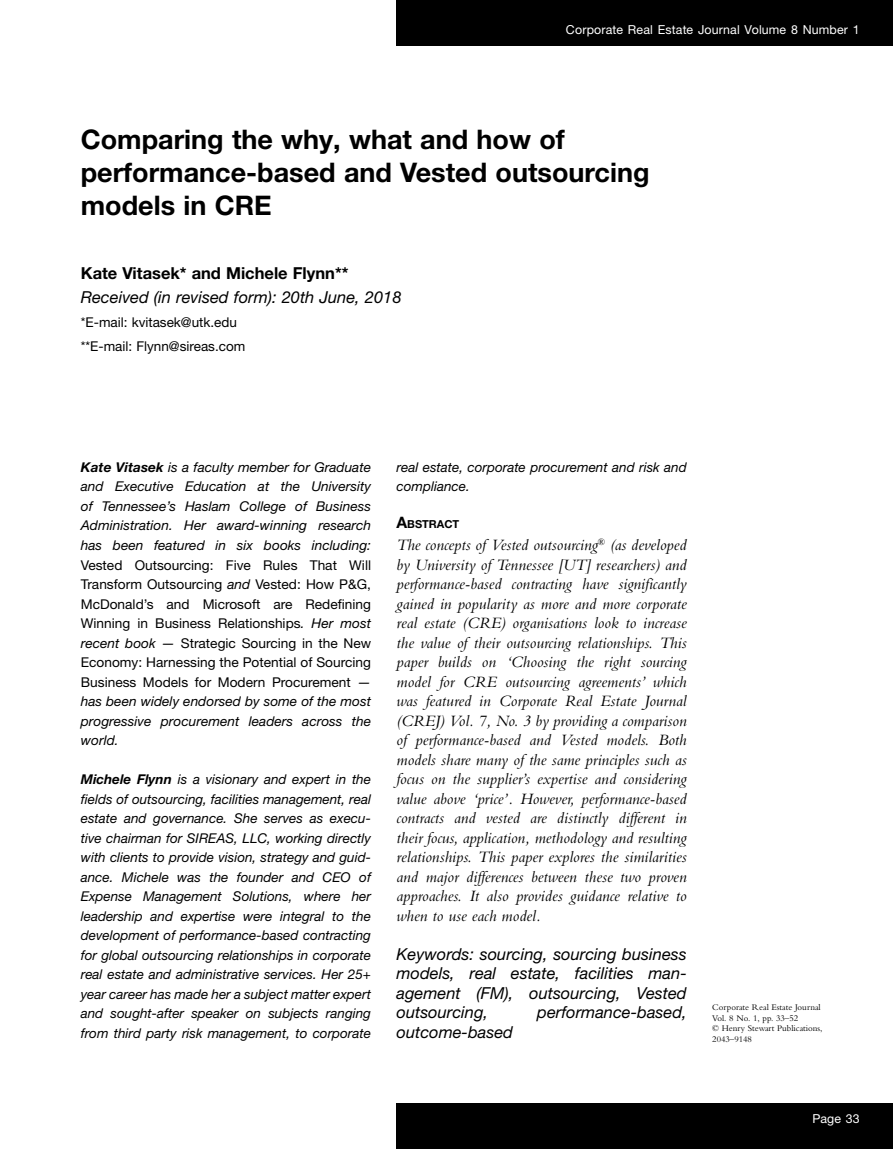
<style>
.page{position:relative;width:893px;height:1149px;background:#fff}
.page>*{position:absolute;margin:0;border:0;box-sizing:border-box;transform-origin:0 0}
.t1{font:700 27px/33px "Helvetica Neue LT Pro";color:#000}
.t2{font:italic 16.5px/19.5px "Bembo MT Pro";color:#000;text-align:justify}
.t3{font:italic 16.5px/19.5px "Helvetica Neue LT Pro";color:#000;text-align:justify}
.t4{font:700 16.5px "Helvetica Neue LT Pro";color:#000}
.t5{font:italic 13.5px/19.5px "Helvetica Neue LT Pro";color:#000;text-align:justify}
.t6{font:13.5px/19.5px "Helvetica Neue LT Pro";color:#000}
.t7{font:12.3px "Helvetica Neue LT Pro";letter-spacing:.01em;color:#fff}
.t8{font:700 10.95px "Helvetica Neue LT Pro";color:#000}
.t9{font:9px/10.5px "Bembo MT Pro";color:#000}
.s1{font-weight:700}
.s2{font-style:italic}
.s3{font-size:15.75px}
</style>
<div class="page">
<div style="left:397px;top:1103px;width:496px;height:45px;background:#000"></div>
<div style="left:397px;top:0;width:496px;height:46px;background:#000"></div>
<p class="t7" style="left:566px;top:22px;width:295px">Corporate Real Estate Journal Volume 8 Number 1</p>
<h1 class="t1" style="left:81px;top:122px;width:570px">Comparing the why, what and how of performance-based and Vested outsourcing models in CRE</h1>
<p class="t4" style="left:81px;top:263px;width:269px">Kate Vitasek* and Michele Flynn**</p>
<p class="t3" style="left:81px;top:287px;width:322px">Received (in revised form): 20th June, 2018</p>
<p class="t6" style="left:81px;top:310px;width:166px;line-height:24px">*E-mail: kvitasek@utk.edu **E-mail: Flynn@sireas.com</p>
<p class="t5" style="left:81px;top:457px;width:292px"><span class="s1">Kate Vitasek</span> is a faculty member for Graduate and Executive Education at the University of Tennessee’s Haslam College of Business Administration. Her award-winning research has been featured in six books including:</p>
<p class="t6" style="left:81px;top:554px;width:292px;text-align:justify">Vested Outsourcing: Five Rules That Will Transform Outsourcing <span class="s2">and</span> Vested: How P&amp;G, McDonald’s and Microsoft are Redefining Winning in Business Relationships<span class="s2">. Her most recent book —</span> Strategic Sourcing in the New Economy: Harnessing the Potential of Sourcing Business Models for Modern Procurement <span class="s2">— has been widely endorsed by some of the most progressive procurement leaders across the world.</span></p>
<p class="t5" style="left:81px;top:769px;width:292px"><span class="s1">Michele Flynn</span> is a visionary and expert in the fields of outsourcing, facilities management, real estate and governance. She serves as execu&shy;tive chairman for SIREAS, LLC, working directly with clients to provide vision, strategy and guid&shy;ance. Michele was the founder and CEO of Expense Management Solutions, where her leadership and expertise were integral to the development of performance-based contracting for global outsourcing relationships in corporate real estate and administrative services. Her 25+ year career has made her a subject matter expert and sought-after speaker on subjects ranging from third party risk management, to corporate</p>
<p class="t5" style="left:396px;top:457px;width:292px">real estate, corporate procurement and risk and compliance.</p>
<p class="t8" style="left:396px;top:516px;width:64px"><span class="s3">A</span>BSTRACT</p>
<p class="t2" style="left:396px;top:534px;width:292px">The concepts of Vested outsourcing<sup>®</sup> (as developed by University of Tennessee [UT] researchers) and performance-based contracting have significantly gained in popularity as more and more corporate real estate (CRE) organisations look to increase the value of their outsourcing relationships. This paper builds on ‘Choosing the right sourcing model for CRE outsourcing agreements’ which was featured in Corporate Real Estate Journal (CREJ) Vol. 7, No. 3 by providing a comparison of performance-based and Vested models. Both models share many of the same principles such as focus on the supplier’s expertise and considering value above ‘price’. However, performance-based contracts and vested are distinctly different in their focus, application, methodology and resulting relationships. This paper explores the similarities and major differences between these two proven approaches. It also provides guidance relative to when to use each model.</p>
<p class="t3" style="left:397px;top:943px;width:292px">Keywords: sourcing, sourcing business models, real estate, facilities man&shy;agement (FM), outsourcing, Vested outsourcing,</p>
<p class="t3" style="left:537px;top:1002px;width:151px">performance-based,</p>
<p class="t3" style="left:397px;top:1021px;width:118px">outcome-based</p>
<p class="t9" style="left:712px;top:1001px;width:112px">Corporate Real Estate Journal<br>Vol. 8 No. 1, pp. 33–52<br>© Henry Stewart Publications,<br>2043–9148</p>
<p class="t7" style="left:812px;top:1110px;width:49px">Page 33</p>
</div>
